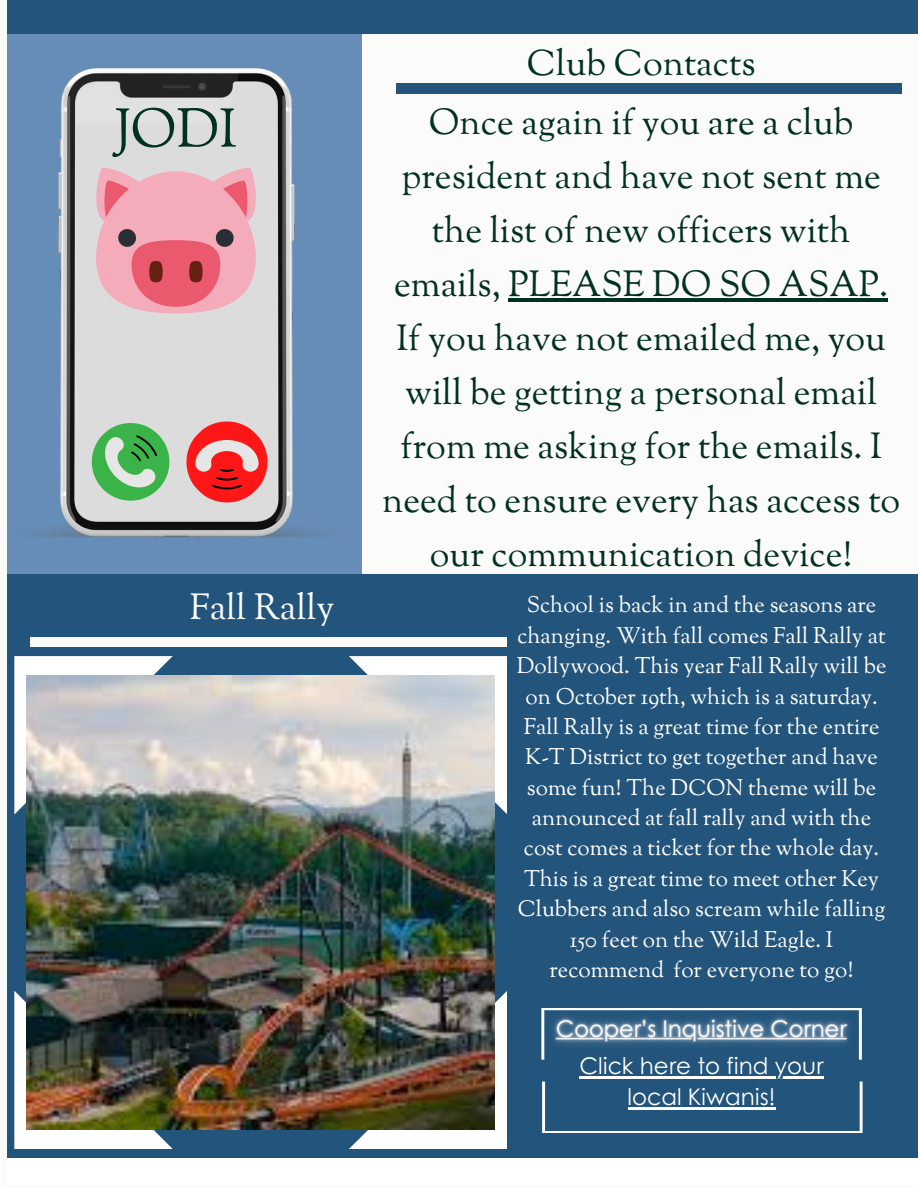
<style>
.page{position:relative;width:918px;height:1188px;background:#fbfbfa}
.page>*{position:absolute;margin:0;border:0;box-sizing:border-box;transform-origin:0 0}
.t1{font:54px "Sorts Mill Goudy";color:#013120}
.t2{font:36px/54px "Sorts Mill Goudy";color:#013120;text-align:center}
.t3{font:36px "Sorts Mill Goudy";color:#fbfbfa}
.t4{font:22.95px/31.5px "Century Gothic";color:#fff;text-align:center}
.t5{font:22.35px/30.3px "Sorts Mill Goudy";color:#fff;text-align:center}
</style>
<div class="page">
<div style="left:7px;top:0;width:355px;height:590px;background:#668db8"></div>
<div style="left:7px;top:575px;width:911px;height:609px;background:#23547b"></div>
<div style="left:7px;top:0;width:911px;height:33px;background:#23547b"></div>
<div style="left:7px;top:1158px;width:911px;height:26px;background:#fff"></div>
<div style="left:396px;top:84px;width:505px;height:10px;background:#23547b"></div>
<div style="left:30px;top:638px;width:476px;height:9px;background:#fbfbfa"></div>
<svg style="left:14px;top:656px;width:493px;height:493px;fill:#fff"></svg>
<svg style="left:542px;top:1082px;width:321px;height:51px"></svg>
<img style="left:541px;top:1008px;width:321px;height:52px">
<img style="left:32px;top:68px;width:289px;height:470px">
<svg style="left:92px;top:166px;width:168px;height:147px;background:#e69ca9"></svg>
<svg style="left:92px;top:405px;width:192px;height:114px;background:#bfaa98"></svg>
<img style="left:27px;top:675px;width:468px;height:455px">
<hr style="left:508px;top:298px;width:380px;height:3px;background:#013120">
<hr style="left:580px;top:1076px;width:244px;height:2px;background:#fff">
<hr style="left:628px;top:1107px;width:148px;height:3px;background:#fff">
<h2 class="t1" style="left:115px;top:95px;width:124px">JODI</h2>
<p class="t3" style="left:190px;top:585px;width:146px">Fall Rally</p>
<p class="t2" style="left:527px;top:39px;width:230px">Club Contacts</p>
<h2 class="t2" style="left:382px;top:98px;width:520px">Once again if you are a club president and have not sent me the list of new officers with emails, PLEASE DO SO ASAP.<br>If you have not emailed me, you will be getting a personal email from me asking for the emails. I need to ensure every has access to our communication device!</h2>
<h2 class="t5" style="left:517px;top:592px;width:371px">School is back in and the seasons are changing. With fall comes Fall Rally at Dollywood. This year Fall Rally will be on October 19th, which is a saturday.<br>Fall Rally is a great time for the entire K-T District to get together and have some fun! The DCON theme will be announced at fall rally and with the cost comes a ticket for the whole day.<br>This is a great time to meet other Key Clubbers and also scream while falling 150 feet on the Wild Eagle. I recommend for everyone to go!</h2>
<p class="t4" style="left:580px;top:1049px;width:246px">Click here to find your local Kiwanis!</p>
</div>
